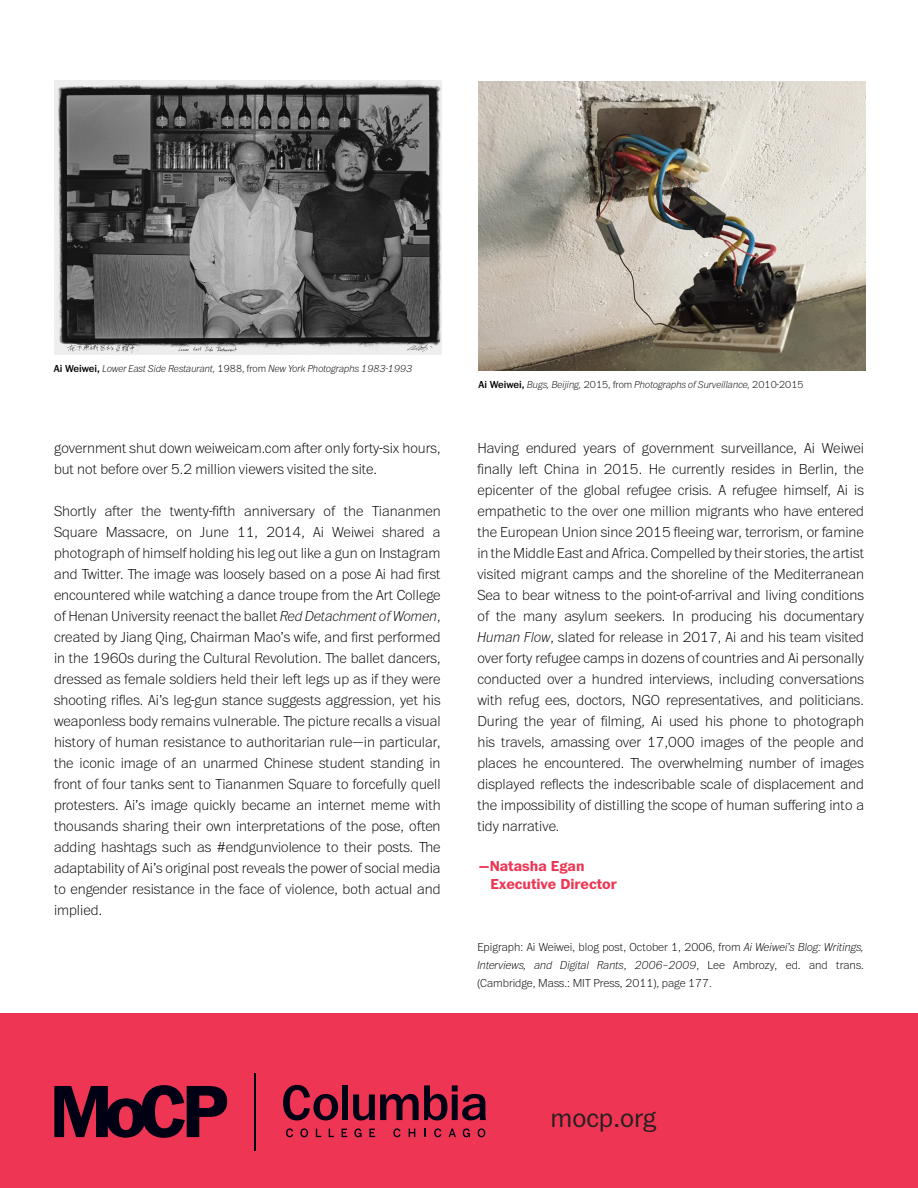
<style>
.page{position:relative;width:918px;height:1188px;background:#fff}
.page>*{position:absolute;margin:0;border:0;box-sizing:border-box;transform-origin:0 0}
.t1{font:300 27px "Franklin ITC Pro";color:#231f20}
.t2{font:100 15px/21px "Franklin ITC Pro";color:#000;text-align:justify}
.t3{font:700 15px/18px "Franklin ITC Pro";color:#ee3553}
.t4{font:100 12px/18px "Franklin ITC Pro";color:#000;text-align:justify}
.t5{font:italic 100 10.5px "Franklin ITC Pro";color:#000}
.s1{font-weight:500;font-style:normal}
.s2{font-style:normal}
.s3{font-style:italic}
</style>
<div class="page">
<div style="left:0;top:1013px;width:918px;height:175px;background:#ee3553"></div>
<svg style="left:54px;top:1085px;width:173px;height:53px"></svg>
<svg style="left:286px;top:1128px;width:7px;height:9px"></svg>
<svg style="left:300px;top:1128px;width:8px;height:9px"></svg>
<svg style="left:316px;top:1129px;width:5px;height:8px"></svg>
<svg style="left:329px;top:1129px;width:5px;height:8px"></svg>
<svg style="left:342px;top:1129px;width:5px;height:8px"></svg>
<svg style="left:354px;top:1128px;width:8px;height:9px"></svg>
<svg style="left:369px;top:1129px;width:6px;height:8px"></svg>
<svg style="left:393px;top:1128px;width:8px;height:9px"></svg>
<svg style="left:409px;top:1129px;width:6px;height:8px"></svg>
<svg style="left:424px;top:1129px;width:2px;height:8px"></svg>
<svg style="left:434px;top:1128px;width:7px;height:9px"></svg>
<svg style="left:449px;top:1129px;width:7px;height:8px"></svg>
<svg style="left:463px;top:1128px;width:7px;height:9px"></svg>
<svg style="left:478px;top:1128px;width:7px;height:9px"></svg>
<div style="left:342px;top:1085px;width:6px;height:35px;background:#000015"></div>
<svg style="left:353px;top:1085px;width:133px;height:35px"></svg>
<svg style="left:283px;top:1085px;width:55px;height:35px"></svg>
<hr style="left:254px;top:1073px;width:2px;height:77px;background:#000015">
<img style="left:54px;top:81px;width:387px;height:273px">
<img style="left:478px;top:81px;width:388px;height:289px">
<p class="t5" style="left:54px;top:363px;width:360px"><span class="s1">Ai Weiwei,</span> Lower East Side Restaurant, <span class="s2">1988, from</span> New York Photographs 1983-1993</p>
<p class="t2" style="left:54px;top:438px;width:388px">government shut down weiweicam.com after only forty-six hours, but not before over 5.2 million viewers visited the site.</p>
<p class="t2" style="left:54px;top:501px;width:388px">Shortly after the twenty-fifth anniversary of the Tiananmen Square Massacre, on June 11, 2014, Ai Weiwei shared a photograph of himself holding his leg out like a gun on Instagram and Twitter. The image was loosely based on a pose Ai had first encountered while watching a dance troupe from the Art College of Henan University reenact the ballet <span class="s3">Red Detachment of Women</span>, created by Jiang Qing, Chairman Mao’s wife, and first performed in the 1960s during the Cultural Revolution. The ballet dancers, dressed as female soldiers held their left legs up as if they were shooting rifles. Ai’s leg-gun stance suggests aggression, yet his weaponless body remains vulnerable. The picture recalls a visual history of human resistance to authoritarian rule—in particular, the iconic image of an unarmed Chinese student standing in front of four tanks sent to Tiananmen Square to forcefully quell protesters. Ai’s image quickly became an internet meme with thousands sharing their own interpretations of the pose, often adding hashtags such as #endgunviolence to their posts. The adaptability of Ai’s original post reveals the power of social media to engender resistance in the face of violence, both actual and implied.</p>
<p class="t5" style="left:478px;top:379px;width:327px"><span class="s1">Ai Weiwei,</span> Bugs, Beijing, <span class="s2">2015, from</span> Photographs of Surveillance, <span class="s2">2010-2015</span></p>
<p class="t2" style="left:477px;top:438px;width:388px">Having endured years of government surveillance, Ai Weiwei finally left China in 2015. He currently resides in Berlin, the epicenter of the global refugee crisis. A refugee himself, Ai is empathetic to the over one million migrants who have entered the European Union since 2015 fleeing war, terrorism, or famine in the Middle East and Africa. Compelled by their stories, the artist visited migrant camps and the shoreline of the Mediterranean Sea to bear witness to the point-of-arrival and living conditions of the many asylum seekers. In producing his documentary <span class="s3">Human Flow</span>, slated for release in 2017, Ai and his team visited over forty refugee camps in dozens of countries and Ai personally conducted over a hundred interviews, including conversations with refug ees, doctors, NGO representatives, and politicians.<br>During the year of filming, Ai used his phone to photograph his travels, amassing over 17,000 images of the people and places he encountered. The overwhelming number of images displayed reflects the indescribable scale of displacement and the impossibility of distilling the scope of human suffering into a tidy narrative.</p>
<p class="t3" style="left:490px;top:857px;width:128px;text-indent:-12px">—Natasha Egan<br>Executive Director</p>
<p class="t4" style="left:477px;top:939px;width:388px">Epigraph: Ai Weiwei, blog post, October 1, 2006, from <span class="s3">Ai Weiwei’s Blog: Writings, Interviews, and Digital Rants</span>, <span class="s3">2006–2009</span>, Lee Ambrozy, ed. and trans. (Cambridge, Mass.: MIT Press, 2011), page 177.</p>
<p class="t1" style="left:551px;top:1103px;width:107px">mocp.org</p>
</div>
